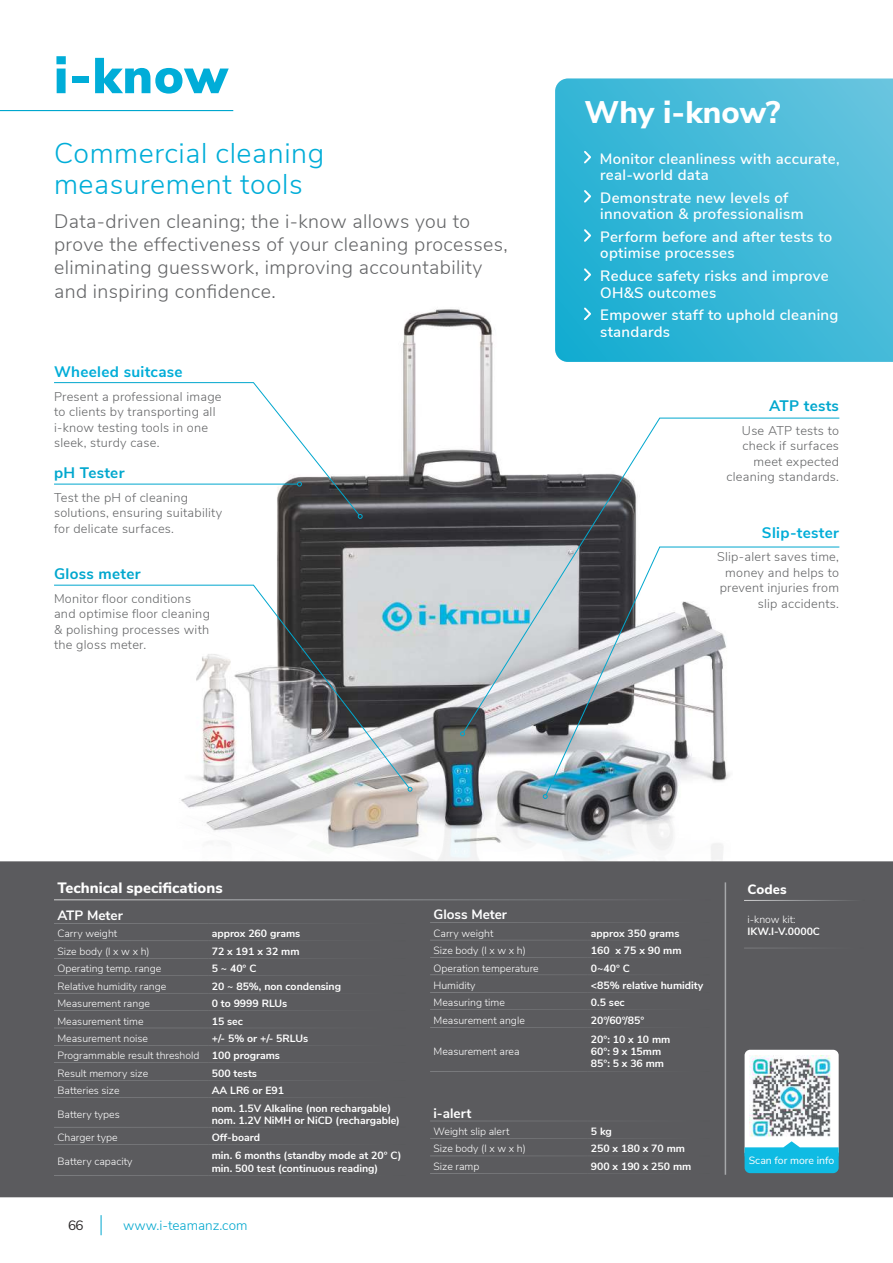
<style>
.page{position:relative;width:893px;height:1263px;background:#fff}
.page>*{position:absolute;margin:0;border:0;box-sizing:border-box;transform-origin:0 0}
.t1{font:900 50.1px "Nunito Sans";color:#00add8}
.t2{font:800 31.2px "Nunito Sans";color:#fff}
.t3{font:300 28.5px/31.5px "Nunito Sans";letter-spacing:.02em;color:#00add8}
.t4{font:300 19.5px/23.4px "Nunito Sans";letter-spacing:.02em;color:#656668}
.t5{font:700 15.3px "Nunito Sans";letter-spacing:.02em;color:#00add8}
.t6{font:700 15.3px "Nunito Sans";letter-spacing:.02em;color:#00a7ce}
.t7{font:600 15px/16.5px "Nunito Sans";letter-spacing:.02em;color:#fff}
.t8{font:800 15px "Nunito Sans";color:#fff}
.t9{font:700 13.5px "Nunito Sans";color:#fff}
.t10{font:300 13.5px "Nunito Sans";color:#00a7ce}
.t11{font:800 13.5px "Nunito Sans";color:#fff}
.t12{font:300 12.75px/15.5px "Nunito Sans";letter-spacing:.02em;color:#656668}
.t13{font:300 10.5px/17.4px "Nunito Sans";color:#fff}
.t14{font:700 10.5px/12px "Nunito Sans";color:#fff}
.t15{font:10.5px "Nunito Sans";color:#fff}
.s1{font-weight:700}
.s2{font-weight:400;color:#2b2829}
.s3{font-weight:200;font-size:22.5px}
</style>
<div class="page">
<div style="left:0;top:861px;width:893px;height:336px;background:#5b5b5e"></div>
<img style="left:150px;top:309px;width:649px;height:564px">
<hr style="left:0;top:110px;width:233px;height:1px;background:#00a7ce">
<svg style="left:555px;top:79px;width:338px;height:283px;background:#3db8d7"></svg>
<svg style="left:582px;top:149px;width:11px;height:16px"></svg>
<svg style="left:582px;top:188px;width:11px;height:16px"></svg>
<svg style="left:582px;top:227px;width:11px;height:17px"></svg>
<svg style="left:582px;top:267px;width:11px;height:16px"></svg>
<svg style="left:582px;top:306px;width:11px;height:16px"></svg>
<img style="left:545px;top:733px;width:254px;height:62px">
<svg style="left:543px;top:794px;width:5px;height:5px"></svg>
<svg style="left:463px;top:418px;width:377px;height:315px"></svg>
<svg style="left:460px;top:731px;width:5px;height:5px"></svg>
<svg style="left:54px;top:382px;width:309px;height:137px"></svg>
<svg style="left:54px;top:585px;width:355px;height:203px"></svg>
<svg style="left:408px;top:787px;width:4px;height:5px"></svg>
<img style="left:54px;top:941px;width:351px;height:1px">
<img style="left:54px;top:958px;width:351px;height:1px">
<img style="left:54px;top:975px;width:351px;height:1px">
<img style="left:54px;top:993px;width:351px;height:1px">
<img style="left:54px;top:1010px;width:351px;height:1px">
<img style="left:54px;top:1028px;width:351px;height:1px">
<img style="left:54px;top:1045px;width:351px;height:1px">
<img style="left:54px;top:1062px;width:351px;height:1px">
<img style="left:54px;top:1080px;width:351px;height:1px">
<img style="left:54px;top:1097px;width:351px;height:1px">
<img style="left:54px;top:1127px;width:351px;height:1px">
<img style="left:54px;top:1144px;width:351px;height:1px">
<img style="left:54px;top:1175px;width:351px;height:1px">
<img style="left:54px;top:923px;width:351px;height:1px">
<img style="left:430px;top:940px;width:279px;height:1px">
<img style="left:430px;top:1138px;width:279px;height:1px">
<img style="left:430px;top:922px;width:279px;height:1px">
<img style="left:430px;top:957px;width:279px;height:1px">
<img style="left:430px;top:975px;width:279px;height:1px">
<img style="left:430px;top:992px;width:279px;height:1px">
<img style="left:430px;top:1009px;width:279px;height:1px">
<img style="left:430px;top:1121px;width:279px;height:1px">
<img style="left:430px;top:1156px;width:279px;height:1px">
<img style="left:430px;top:1173px;width:279px;height:1px">
<img style="left:430px;top:1027px;width:279px;height:1px">
<img style="left:430px;top:1071px;width:279px;height:1px">
<img style="left:54px;top:899px;width:656px;height:1px">
<img style="left:745px;top:1050px;width:94px;height:123px">
<hr style="left:725px;top:882px;width:1px;height:293px;background:#a6a8aa">
<img style="left:744px;top:900px;width:121px;height:1px">
<img style="left:744px;top:948px;width:119px;height:1px">
<h1 class="t1" style="left:54px;top:56px;width:176px">i-know</h1>
<h3 class="t3" style="left:54px;top:139px;width:272px">Commercial cleaning measurement tools</h3>
<h3 class="t4" style="left:54px;top:211px;width:455px">Data-driven cleaning; the i-know allows you to prove the effectiveness of your cleaning processes, eliminating guesswork, improving accountability and inspiring confidence.</h3>
<h3 class="t5" style="left:54px;top:366px;width:130px">Wheeled suitcase</h3>
<p class="t12" style="left:54px;top:389px;width:169px">Present a professional image to clients by transporting all i-know testing tools in one sleek, sturdy case.</p>
<h3 class="t6" style="left:54px;top:467px;width:72px">pH Tester</h3>
<p class="t12" style="left:54px;top:491px;width:170px">Test the pH of cleaning solutions, ensuring suitability for delicate surfaces.</p>
<h3 class="t6" style="left:54px;top:568px;width:88px">Gloss meter</h3>
<p class="t12" style="left:54px;top:590px;width:157px">Monitor floor conditions and optimise floor cleaning &amp; polishing processes with the gloss meter.</p>
<h2 class="t2" style="left:585px;top:100px;width:197px">Why i-know?</h2>
<h3 class="t7" style="left:600px;top:151px;width:241px">Monitor cleanliness with accurate, real-world data</h3>
<h3 class="t7" style="left:600px;top:190px;width:205px">Demonstrate new levels of innovation &amp; professionalism</h3>
<h3 class="t7" style="left:600px;top:229px;width:234px">Perform before and after tests to optimise processes</h3>
<h3 class="t7" style="left:600px;top:269px;width:230px">Reduce safety risks and improve<br>OH&amp;S outcomes</h3>
<h3 class="t7" style="left:600px;top:308px;width:240px">Empower staff to uphold cleaning standards</h3>
<h3 class="t6" style="left:769px;top:400px;width:71px">ATP tests</h3>
<p class="t12" style="left:726px;top:423px;width:114px;text-align:right">Use ATP tests to check if surfaces meet expected cleaning standards.</p>
<h3 class="t5" style="left:762px;top:526px;width:79px">Slip-tester</h3>
<p class="t12" style="left:717px;top:550px;width:123px;text-align:right">Slip-alert saves time, money and helps to prevent injuries from slip accidents.</p>
<h3 class="t8" style="left:57px;top:877px;width:167px">Technical specifications</h3>
<p class="t9" style="left:57px;top:910px;width:67px">ATP Meter</p>
<p class="t13" style="left:57px;top:926px;width:61px">Carry weight</p>
<p class="t14" style="left:212px;top:928px;width:90px">approx 260 grams</p>
<p class="t13" style="left:57px;top:942px;width:94px">Size body (l x w x h)</p>
<p class="t14" style="left:212px;top:946px;width:89px">72 x 191 x 32 mm</p>
<p class="t13" style="left:57px;top:961px;width:105px">Operating temp. range</p>
<p class="t14" style="left:212px;top:963px;width:46px">5 ~ 40° C</p>
<p class="t13" style="left:57px;top:978px;width:110px">Relative humidity range</p>
<p class="t14" style="left:212px;top:979px;width:131px">20 ~ 85%, non condensing</p>
<p class="t13" style="left:57px;top:994px;width:94px">Measurement range</p>
<p class="t14" style="left:212px;top:998px;width:77px">0 to 9999 RLUs</p>
<p class="t13" style="left:57px;top:1011px;width:88px">Measurement time</p>
<p class="t14" style="left:212px;top:1016px;width:33px">15 sec</p>
<p class="t13" style="left:57px;top:1029px;width:92px">Measurement noise</p>
<p class="t13" style="left:57px;top:1030px;width:252px;text-indent:154px"><span class="s1">+/- 5% or +/- 5RLUs<br></span>Programmable result threshold <span class="s1">100 programs<br></span>Result memory size</p>
<p class="t14" style="left:212px;top:1068px;width:47px">500 tests</p>
<p class="t13" style="left:57px;top:1081px;width:64px">Batteries size</p>
<p class="t14" style="left:212px;top:1085px;width:74px">AA LR6 or E91</p>
<p class="t13" style="left:57px;top:1105px;width:64px">Battery types</p>
<p class="t14" style="left:212px;top:1103px;width:190px">nom. 1.5V Alkaline (non rechargable) nom. 1.2V NiMH or NiCD (rechargable)</p>
<p class="t13" style="left:57px;top:1129px;width:62px">Charger type</p>
<p class="t14" style="left:212px;top:1132px;width:50px">Off-board</p>
<p class="t13" style="left:57px;top:1152px;width:77px">Battery capacity</p>
<p class="t14" style="left:212px;top:1149px;width:191px;line-height:13.5px">min. 6 months (standby mode at 20° C) min. 500 test (continuous reading)</p>
<p class="t10" style="left:68px;top:1220px;width:181px"><span class="s2">66</span> <span class="s3">|</span> www.i-teamanz.com</p>
<p class="t9" style="left:434px;top:909px;width:75px">Gloss Meter</p>
<p class="t13" style="left:434px;top:925px;width:61px">Carry weight</p>
<p class="t14" style="left:591px;top:928px;width:90px">approx 350 grams</p>
<p class="t13" style="left:434px;top:941px;width:94px">Size body (l x w x h)</p>
<p class="t14" style="left:591px;top:945px;width:92px">160 x 75 x 90 mm</p>
<p class="t13" style="left:434px;top:960px;width:107px">Operation temperature</p>
<p class="t14" style="left:591px;top:963px;width:41px">0~40° C</p>
<p class="t13" style="left:434px;top:977px;width:44px">Humidity</p>
<p class="t14" style="left:591px;top:980px;width:114px">&lt;85% relative humidity</p>
<p class="t13" style="left:434px;top:993px;width:73px">Measuring time</p>
<p class="t14" style="left:591px;top:997px;width:35px">0.5 sec</p>
<p class="t13" style="left:434px;top:1011px;width:93px">Measurement angle</p>
<p class="t14" style="left:591px;top:1015px;width:55px">20°/60°/85°</p>
<p class="t13" style="left:434px;top:1041px;width:88px">Measurement area</p>
<p class="t14" style="left:591px;top:1034px;width:81px">20°: 10 x 10 mm<br>60°: 9 x 15mm<br>85°: 5 x 36 mm</p>
<p class="t9" style="left:434px;top:1107px;width:39px">i-alert</p>
<p class="t13" style="left:434px;top:1123px;width:77px">Weight slip alert</p>
<p class="t14" style="left:591px;top:1126px;width:23px">5 kg</p>
<p class="t13" style="left:434px;top:1139px;width:94px">Size body (l x w x h)</p>
<p class="t14" style="left:591px;top:1143px;width:96px">250 x 180 x 70 mm</p>
<p class="t13" style="left:434px;top:1158px;width:47px">Size ramp</p>
<p class="t14" style="left:591px;top:1161px;width:102px">900 x 190 x 250 mm</p>
<p class="t11" style="left:748px;top:884px;width:41px">Codes</p>
<p class="t13" style="left:748px;top:911px;width:49px">i-know kit:</p>
<p class="t14" style="left:748px;top:926px;width:74px">IKW.I-V.0000C</p>
<p class="t15" style="left:749px;top:1156px;width:87px">Scan for more info</p>
</div>
